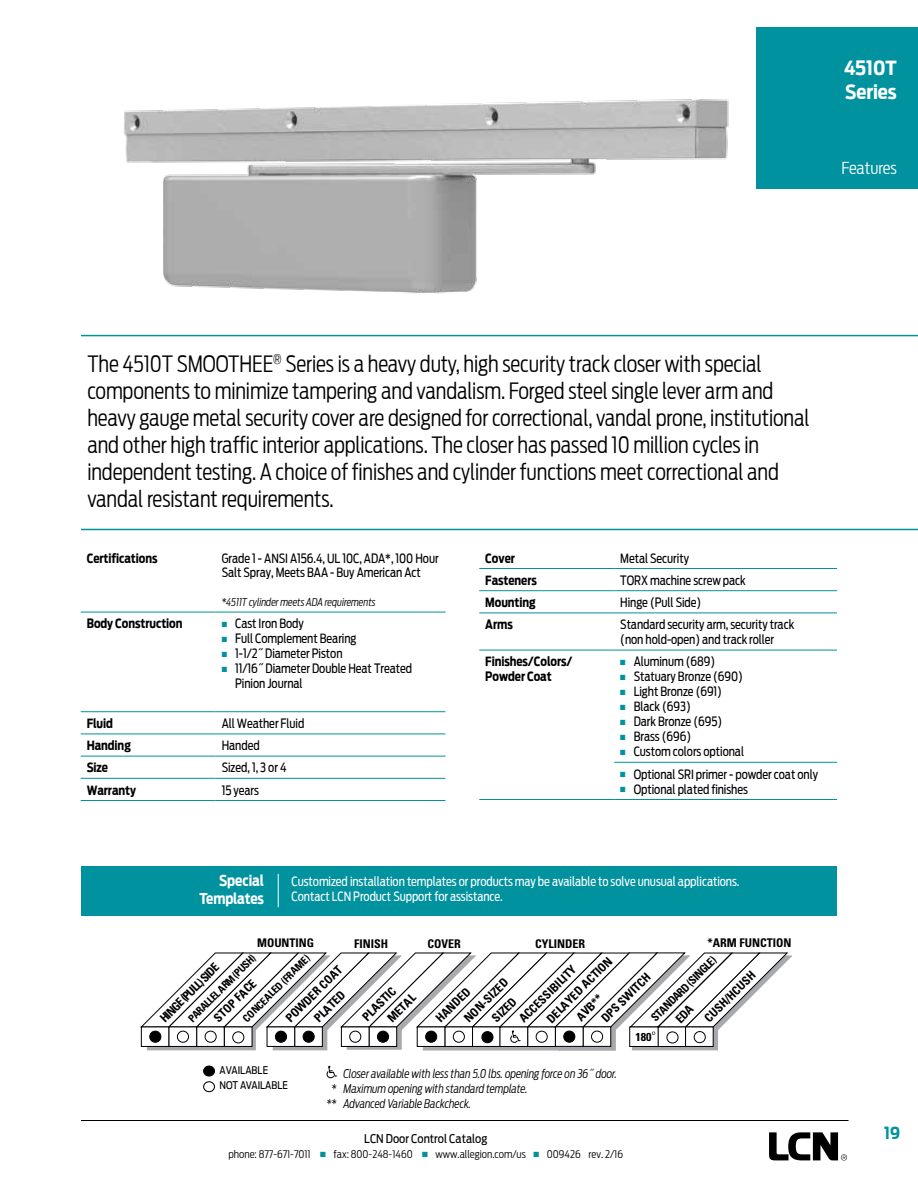
<style>
.page{position:relative;width:918px;height:1188px;background:#fff}
.page>*{position:absolute;margin:0;border:0;box-sizing:border-box;transform-origin:0 0}
.t1{font:300 22.5px/27px "Antenna Cond";letter-spacing:-.005em;color:#000;scale:.94 1}
.t2{font:700 19.5px/24px "Antenna Cond";letter-spacing:-.005em;color:#fff}
.t3{font:300 16.5px "Antenna Cond";letter-spacing:-.005em;color:#fff}
.t4{font:700 16.5px "Antenna Cond";color:#00929f}
.t5{font:700 15px/18px "Antenna Cond";letter-spacing:-.005em;color:#fff;text-align:right;scale:.94 1}
.t6{font:12.75px/15px "Antenna Cond";letter-spacing:-.005em;color:#000;scale:.94 1}
.t7{font:12.75px/15px "Antenna Cond";letter-spacing:-.005em;color:#fff;scale:.94 1}
.t8{font:700 12.75px/15px "Antenna Cond";letter-spacing:-.005em;color:#000;scale:.94 1}
.t9{font:700 condensed 12px/18.8px "Univers";color:#000}
.t10{font:italic 300 12px "Antenna Cond";letter-spacing:-.005em;color:#000;scale:.94 1}
.t11{font:12px "Antenna Cond";color:#000}
.t12{font:700 condensed 11.85px "Univers";color:#000}
.t13{font:700 condensed 11.4px "Univers";color:#000;scale:1.06 1}
.t14{font:700 condensed 11.25px "Univers";color:#000}
.t15{font:italic 300 10.8px "Antenna Cond";letter-spacing:-.005em;color:#000;scale:.94 1}
.t16{font:300 10.5px "Antenna Cond";color:#000}
.t17{font:700 condensed 10.5px "Univers";color:#000}
.t18{font:10.5px/15px "Antenna Cond";color:#000}
.s1{color:#00929f}
</style>
<div class="page">
<svg style="left:769px;top:1132px;width:78px;height:29px"></svg>
<hr style="left:81px;top:1120px;width:768px;height:1px;background:#000">
<div style="left:756px;top:27px;width:162px;height:161px;background:#00929f"></div>
<div style="left:81px;top:866px;width:755px;height:49px;background:#00929f"></div>
<div style="left:204px;top:1066px;width:10px;height:10px;background:#000;border-radius:50%"></div>
<div style="left:203px;top:1066px;width:12px;height:11px;border:1px solid #000;border-radius:50%"></div>
<div style="left:203px;top:1081px;width:12px;height:11px;border:1px solid #000;border-radius:50%"></div>
<hr style="left:81px;top:335px;width:837px;height:1px;background:#00929f">
<hr style="left:81px;top:529px;width:837px;height:1px;background:#00929f">
<hr style="left:81px;top:612px;width:135px;height:1px;background:#00929f">
<hr style="left:81px;top:711px;width:135px;height:1px;background:#00929f">
<hr style="left:81px;top:734px;width:135px;height:1px;background:#00929f">
<hr style="left:81px;top:756px;width:135px;height:1px;background:#00929f">
<hr style="left:81px;top:778px;width:135px;height:1px;background:#00929f">
<hr style="left:81px;top:800px;width:135px;height:1px;background:#00929f">
<hr style="left:216px;top:612px;width:229px;height:1px;background:#00929f">
<hr style="left:216px;top:711px;width:229px;height:1px;background:#00929f">
<hr style="left:216px;top:734px;width:229px;height:1px;background:#00929f">
<hr style="left:216px;top:756px;width:229px;height:1px;background:#00929f">
<hr style="left:216px;top:778px;width:229px;height:1px;background:#00929f">
<hr style="left:216px;top:800px;width:229px;height:1px;background:#00929f">
<hr style="left:479px;top:590px;width:135px;height:1px;background:#00929f">
<hr style="left:479px;top:613px;width:135px;height:1px;background:#00929f">
<hr style="left:479px;top:799px;width:135px;height:1px;background:#00929f">
<hr style="left:614px;top:590px;width:223px;height:1px;background:#00929f">
<hr style="left:614px;top:613px;width:223px;height:1px;background:#00929f">
<hr style="left:614px;top:799px;width:223px;height:1px;background:#00929f">
<hr style="left:479px;top:568px;width:135px;height:1px;background:#00929f">
<hr style="left:479px;top:650px;width:135px;height:1px;background:#00929f">
<hr style="left:614px;top:568px;width:223px;height:1px;background:#00929f">
<hr style="left:614px;top:650px;width:223px;height:1px;background:#00929f">
<hr style="left:614px;top:762px;width:223px;height:1px;background:#00929f">
<img style="left:124px;top:99px;width:605px;height:195px">
<hr style="left:278px;top:874px;width:1px;height:33px;background:#fff">
<svg style="left:327px;top:1066px;width:10px;height:12px"></svg>
<div style="left:423px;top:1030px;width:137px;height:20px;background:#a7a9ac"></div>
<div style="left:273px;top:1030px;width:54px;height:20px;background:#a7a9ac"></div>
<div style="left:347px;top:1029px;width:54px;height:20px;background:#a7a9ac"></div>
<div style="left:632px;top:1030px;width:86px;height:20px;background:#a7a9ac"></div>
<div style="left:147px;top:1030px;width:109px;height:20px;background:#a7a9ac"></div>
<div style="left:559px;top:1030px;width:57px;height:20px;background:#a7a9ac"></div>
<svg style="left:141px;top:952px;width:651px;height:95px"></svg>
<h2 class="t2" style="left:844px;top:56px;width:54px">4510T<br>Series</h2>
<p class="t3" style="left:842px;top:159px;width:57px">Features</p>
<p class="t1" style="left:87px;top:350px;width:770px">The 4510T SMOOTHEE<sup>®</sup> Series is a heavy duty, high security track closer with special components to minimize tampering and vandalism. Forged steel single lever arm and heavy gauge metal security cover are designed for correctional, vandal prone, institutional and other high traffic interior applications. The closer has passed 10 million cycles in independent testing. A choice of finishes and cylinder functions meet correctional and vandal resistant requirements.</p>
<p class="t8" style="left:87px;top:550px;width:77px">Certifications</p>
<p class="t6" style="left:222px;top:550px;width:232px">Grade 1 - ANSI A156.4, UL 10C, ADA*, 100 Hour<br>Salt Spray, Meets BAA - Buy American Act</p>
<p class="t15" style="left:222px;top:596px;width:165px">*4511T cylinder meets ADA requirements</p>
<p class="t8" style="left:87px;top:616px;width:103px">Body Construction</p>
<p class="t6" style="left:222px;top:616px;width:89px"><span class="s1">■</span> Cast Iron Body</p>
<p class="t6" style="left:222px;top:631px;width:145px"><span class="s1">■</span> Full Complement Bearing</p>
<p class="t6" style="left:222px;top:646px;width:130px"><span class="s1">■</span> 1-1/2˝ Diameter Piston</p>
<p class="t6" style="left:235px;top:661px;width:190px;text-indent:-14px"><span class="s1">■</span> 11/16˝ Diameter Double Heat Treated<br>Pinion Journal</p>
<p class="t8" style="left:87px;top:716px;width:29px">Fluid</p>
<p class="t6" style="left:222px;top:716px;width:89px">All Weather Fluid</p>
<p class="t8" style="left:87px;top:738px;width:49px">Handing</p>
<p class="t6" style="left:222px;top:738px;width:42px">Handed</p>
<p class="t8" style="left:87px;top:760px;width:24px">Size</p>
<p class="t6" style="left:222px;top:760px;width:70px">Sized, 1, 3 or 4</p>
<p class="t8" style="left:87px;top:782px;width:54px">Warranty</p>
<p class="t6" style="left:222px;top:782px;width:41px">15 years</p>
<p class="t8" style="left:485px;top:550px;width:33px">Cover</p>
<p class="t6" style="left:620px;top:550px;width:75px">Metal Security</p>
<p class="t8" style="left:485px;top:573px;width:56px">Fasteners</p>
<p class="t6" style="left:620px;top:573px;width:135px">TORX machine screw pack</p>
<p class="t8" style="left:485px;top:595px;width:55px">Mounting</p>
<p class="t6" style="left:620px;top:595px;width:88px">Hinge (Pull Side)</p>
<p class="t8" style="left:485px;top:617px;width:31px">Arms</p>
<p class="t6" style="left:620px;top:617px;width:187px">Standard security arm, security track (non hold-open) and track roller</p>
<p class="t8" style="left:485px;top:654px;width:94px">Finishes/Colors/<br>Powder Coat</p>
<p class="t6" style="left:620px;top:654px;width:103px"><span class="s1">■</span> Aluminum (689)</p>
<p class="t6" style="left:620px;top:669px;width:132px"><span class="s1">■</span> Statuary Bronze (690)</p>
<p class="t6" style="left:620px;top:684px;width:110px"><span class="s1">■</span> Light Bronze (691)</p>
<p class="t6" style="left:620px;top:699px;width:77px"><span class="s1">■</span> Black (693)</p>
<p class="t6" style="left:620px;top:714px;width:110px"><span class="s1">■</span> Dark Bronze (695)</p>
<p class="t6" style="left:620px;top:729px;width:77px"><span class="s1">■</span> Brass (696)</p>
<p class="t6" style="left:620px;top:744px;width:133px"><span class="s1">■</span> Custom colors optional</p>
<p class="t6" style="left:620px;top:766px;width:212px"><span class="s1">■</span> Optional SRI primer - powder coat only</p>
<p class="t6" style="left:620px;top:781px;width:137px"><span class="s1">■</span> Optional plated finishes</p>
<p class="t5" style="left:199px;top:871px;width:70px">Special<br>Templates</p>
<p class="t7" style="left:292px;top:874px;width:478px">Customized installation templates or products may be available to solve unusual applications.<br>Contact LCN Product Support for assistance.</p>
<p class="t9" style="left:354px;top:934px;width:36px">FINISH</p>
<p class="t9" style="left:708px;top:934px;width:85px">*ARM FUNCTION</p>
<p class="t12" style="left:257px;top:936px;width:58px">MOUNTING</p>
<p class="t9" style="left:280px;top:1013px;width:76px;line-height:20.1px;text-align:center;rotate:-45deg">POWDER COAT<br>PLATED</p>
<p class="t9" style="left:583px;top:1000px;width:66px;text-indent:-17px;rotate:-45deg">AVB**<br>DPS SWITCH</p>
<p class="t9" style="left:428px;top:934px;width:35px">COVER</p>
<p class="t9" style="left:535px;top:934px;width:52px">CYLINDER</p>
<p class="t17" style="left:186px;top:1016px;width:92px;rotate:-45deg">PARALLEL ARM (PUSH)</p>
<p class="t17" style="left:240px;top:1016px;width:91px;rotate:-45deg">CONCEALED (FRAME)</p>
<p class="t14" style="left:648px;top:1015px;width:89px;rotate:-45deg">STANDARD (SINGLE)</p>
<p class="t9" style="left:542px;top:1014px;width:89px;rotate:-45deg">DELAYED ACTION</p>
<p class="t9" style="left:155px;top:1013px;width:79px;rotate:-45deg">HINGE (PULL) SIDE</p>
<p class="t9" style="left:514px;top:1014px;width:77px;rotate:-45deg">ACCESSIBILITY</p>
<p class="t9" style="left:700px;top:1013px;width:68px;rotate:-45deg">CUSH/HCUSH</p>
<p class="t9" style="left:459px;top:1013px;width:58px;rotate:-45deg">NON-SIZED</p>
<p class="t9" style="left:209px;top:1013px;width:56px;rotate:-45deg">STOP FACE</p>
<p class="t9" style="left:369px;top:1000px;width:36px;text-indent:-17px;rotate:-45deg">PLASTIC<br>METAL</p>
<p class="t9" style="left:431px;top:1013px;width:45px;rotate:-45deg">HANDED</p>
<p class="t9" style="left:487px;top:1013px;width:31px;rotate:-45deg">SIZED</p>
<p class="t18" style="left:220px;top:1063px;width:70px">AVAILABLE<br>NOT AVAILABLE</p>
<p class="t10" style="left:344px;top:1067px;width:293px">Closer available with less than 5.0 lbs. opening force on 36˝ door.</p>
<p class="t10" style="left:332px;top:1082px;width:210px">* Maximum opening with standard template.</p>
<p class="t10" style="left:326px;top:1097px;width:155px">** Advanced Variable Backcheck.</p>
<p class="t11" style="left:364px;top:1132px;width:125px">LCN Door Control Catalog</p>
<p class="t16" style="left:229px;top:1148px;width:396px">phone: 877-671-7011 <span class="s1">■</span> fax: 800-248-1460 <span class="s1">■</span> www.allegion.com/us <span class="s1">■</span> 009426 rev. 2/16</p>
<p class="t13" style="left:635px;top:1030px;width:17px">180</p>
<p class="t4" style="left:884px;top:1123px;width:17px">19</p>
</div>
